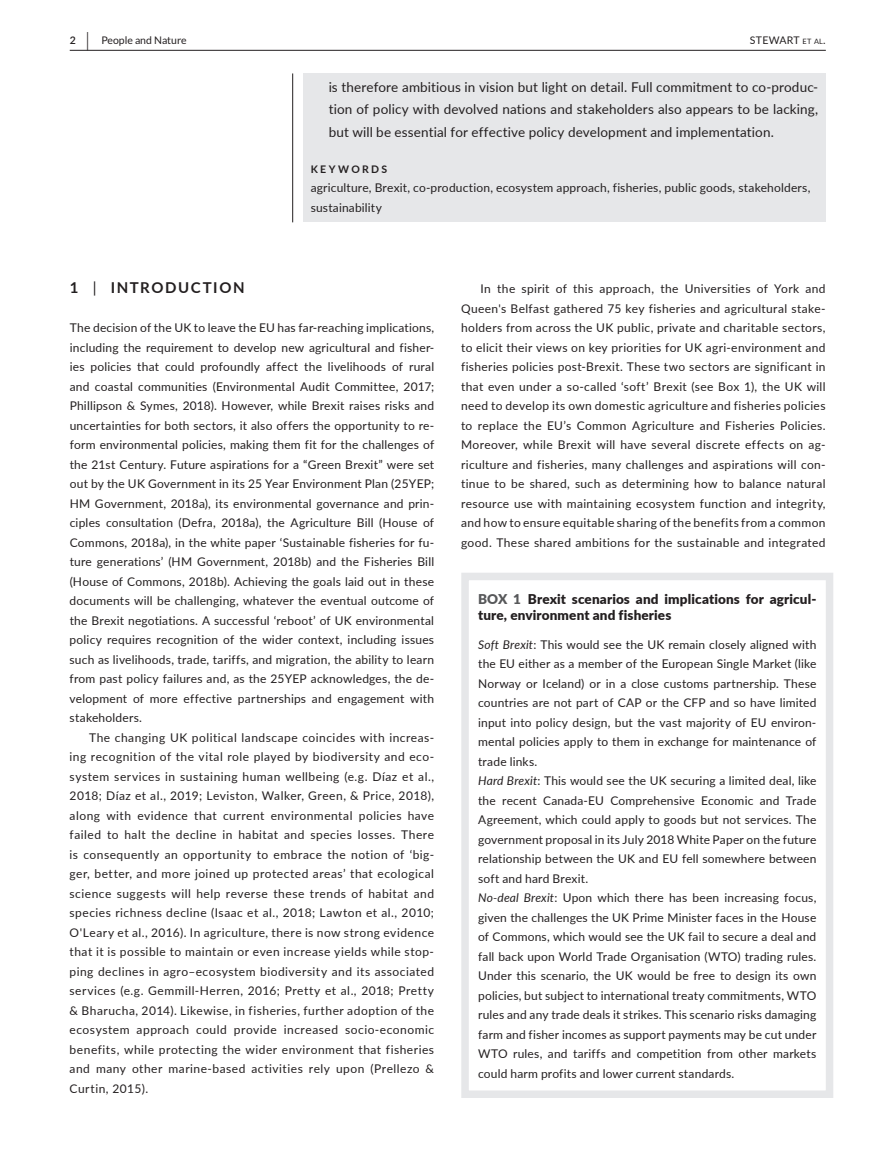
<style>
.page{position:relative;width:893px;height:1174px;background:#fff}
.page>*{position:absolute;margin:0;border:0;box-sizing:border-box;transform-origin:0 0}
.t1{font:700 15px "Lato";letter-spacing:.105em;color:#231f20}
.t2{font:13.5px/22.5px "Lato";letter-spacing:.01em;color:#231f20;text-align:justify}
.t3{font:900 13.5px/16.2px "Lato";letter-spacing:.01em;color:#231f20}
.t4{font:12px/19.5px "Lato";letter-spacing:.015em;color:#231f20;text-align:justify}
.t5{font:10.5px "Lato";color:#231f20}
.t6{font:10.5px "Lato";letter-spacing:.02em;color:#231f20}
.t7{font:700 10.5px "Lato";letter-spacing:.22em;color:#231f20}
.t8{font:600 10.5px "Lato";color:#231f20}
.s1{font-size:19.5px}
.s2{font-size:7.35px}
.s3{font-weight:400}
.s4{color:#57585a}
.s5{font-style:italic}
</style>
<div class="page">
<hr style="left:70px;top:50px;width:756px;height:1px;background:#231f20">
<div style="left:303px;top:73px;width:523px;height:149px;background:#e6e7e9"></div>
<hr style="left:292px;top:73px;width:1px;height:149px;background:#231f20">
<div style="left:461px;top:572px;width:372px;height:526px;border:8px solid #e6e7e9"></div>
<p class="t8" style="left:70px;top:33px;width:21px">2 <span class="s1">|</span></p>
<p class="t5" style="left:101px;top:37px;width:87px">People and Nature</p>
<p class="t6" style="left:750px;top:34px;width:77px">STEWART <span class="s2">ET Al</span>.</p>
<p class="t2" style="left:329px;top:75px;width:491px">is therefore ambitious in vision but light on detail. Full commitment to co-produc&shy;tion of policy with devolved nations and stakeholders also appears to be lacking, but will be essential for effective policy development and implementation.</p>
<p class="t7" style="left:311px;top:161px;width:78px">KEYWORDS</p>
<p class="t4" style="left:311px;top:178px;width:501px">agriculture, Brexit, co-production, ecosystem approach, fisheries, public goods, stakeholders, sustainability</p>
<p class="t1" style="left:70px;top:277px;width:176px">1 <span class="s3">|</span> INTRODUCTION</p>
<p class="t4" style="left:70px;top:317px;width:366px">The decision of the UK to leave the EU has far-reaching implications, including the requirement to develop new agricultural and fisher&shy;ies policies that could profoundly affect the livelihoods of rural and coastal communities (Environmental Audit Committee, 2017; Phillipson &amp; Symes, 2018). However, while Brexit raises risks and uncertainties for both sectors, it also offers the opportunity to re&shy;form environmental policies, making them fit for the challenges of the 21st Century. Future aspirations for a “Green Brexit” were set out by the UK Government in its 25 Year Environment Plan (25YEP; HM Government, 2018a), its environmental governance and prin&shy;ciples consultation (Defra, 2018a), the Agriculture Bill (House of Commons, 2018a), in the white paper ‘Sustainable fisheries for fu&shy;ture generations’ (HM Government, 2018b) and the Fisheries Bill (House of Commons, 2018b). Achieving the goals laid out in these documents will be challenging, whatever the eventual outcome of the Brexit negotiations. A successful ‘reboot’ of UK environmental policy requires recognition of the wider context, including issues such as livelihoods, trade, tariffs, and migration, the ability to learn from past policy failures and, as the 25YEP acknowledges, the de&shy;velopment of more effective partnerships and engagement with stakeholders.</p>
<p class="t4" style="left:70px;top:727px;width:366px;text-indent:20px">The changing UK political landscape coincides with increas&shy;ing recognition of the vital role played by biodiversity and eco&shy;system services in sustaining human wellbeing (e.g. Díaz et al., 2018; Díaz et al., 2019; Leviston, Walker, Green, &amp; Price, 2018), along with evidence that current environmental policies have failed to halt the decline in habitat and species losses. There is consequently an opportunity to embrace the notion of ‘big&shy;ger, better, and more joined up protected areas’ that ecological science suggests will help reverse these trends of habitat and species richness decline (Isaac et al., 2018; Lawton et al., 2010; O'Leary et al., 2016). In agriculture, there is now strong evidence that it is possible to maintain or even increase yields while stop&shy;ping declines in agro–ecosystem biodiversity and its associated services (e.g. Gemmill-Herren, 2016; Pretty et al., 2018; Pretty &amp; Bharucha, 2014). Likewise, in fisheries, further adoption of the ecosystem approach could provide increased socio-economic benefits, while protecting the wider environment that fisheries and many other marine-based activities rely upon (Prellezo &amp; Curtin, 2015).</p>
<p class="t4" style="left:461px;top:278px;width:366px;text-indent:20px">In the spirit of this approach, the Universities of York and Queen's Belfast gathered 75 key fisheries and agricultural stake&shy;holders from across the UK public, private and charitable sectors, to elicit their views on key priorities for UK agri-environment and fisheries policies post-Brexit. These two sectors are significant in that even under a so-called ‘soft’ Brexit (see Box 1), the UK will need to develop its own domestic agriculture and fisheries policies to replace the EU’s Common Agriculture and Fisheries Policies.<br>Moreover, while Brexit will have several discrete effects on ag&shy;riculture and fisheries, many challenges and aspirations will con&shy;tinue to be shared, such as determining how to balance natural resource use with maintaining ecosystem function and integrity, and how to ensure equitable sharing of the benefits from a common good. These shared ambitions for the sustainable and integrated</p>
<p class="t3" style="left:478px;top:590px;width:340px"><span class="s4">BOX 1</span> Brexit scenarios and implications for agricul&shy;ture, environment and fisheries</p>
<p class="t4" style="left:478px;top:634px;width:340px;text-align:left"><span class="s5">Soft Brexit</span>: This would see the UK remain closely aligned with the EU either as a member of the European Single Market (like Norway or Iceland) or in a close customs partnership. These countries are not part of CAP or the CFP and so have limited input into policy design, but the vast majority of EU environ&shy;mental policies apply to them in exchange for maintenance of trade links.<br><span class="s5">Hard Brexit</span>: This would see the UK securing a limited deal, like the recent Canada-EU Comprehensive Economic and Trade Agreement, which could apply to goods but not services. The government proposal in its July 2018 White Paper on the future relationship between the UK and EU fell somewhere between soft and hard Brexit.<br><span class="s5">No‐deal Brexit</span>: Upon which there has been increasing focus, given the challenges the UK Prime Minister faces in the House of Commons, which would see the UK fail to secure a deal and fall back upon World Trade Organisation (WTO) trading rules.<br>Under this scenario, the UK would be free to design its own policies, but subject to international treaty commitments, WTO rules and any trade deals it strikes. This scenario risks damaging farm and fisher incomes as support payments may be cut under WTO rules, and tariffs and competition from other markets could harm profits and lower current standards.</p>
</div>
